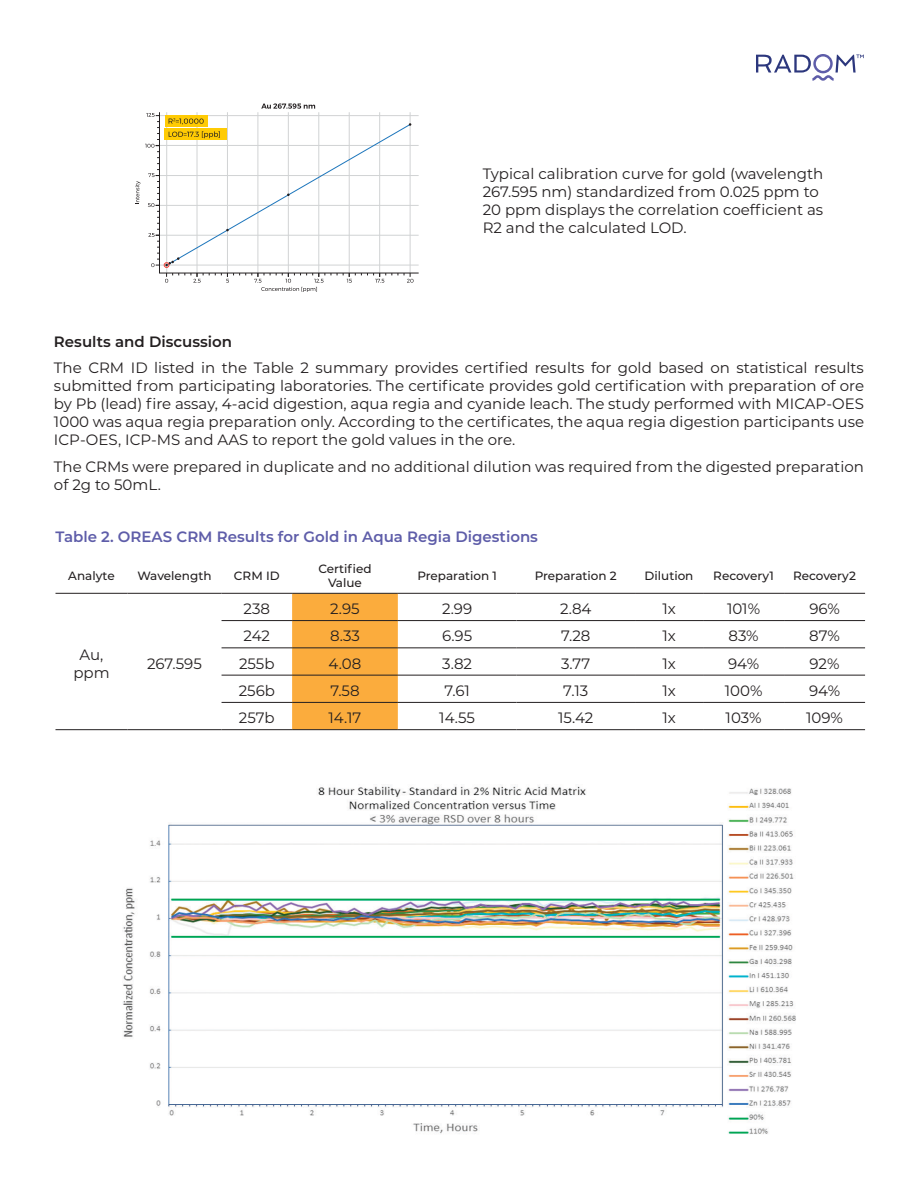
<style>
.page{position:relative;width:918px;height:1188px;background:#fff}
.page>*{position:absolute;margin:0;border:0;box-sizing:border-box;transform-origin:0 0}
.t1{font:15px/18px "Montserrat";color:#231f20}
.t2{font:600 15px "Montserrat";color:#5e5da9}
.t3{font:600 15px "Montserrat";color:#231f20}
.t4{font:500 12px/14.4px "Montserrat";color:#231f20;text-align:center}
</style>
<div class="page">
<img style="left:123px;top:786px;width:673px;height:348px">
<svg style="left:135px;top:103px;width:284px;height:189px"></svg>
<svg style="left:756px;top:54px;width:108px;height:27px"></svg>
<div style="left:292px;top:594px;width:106px;height:135px;background:#fbac3d"></div>
<hr style="left:56px;top:593px;width:71px;height:1px;background:#231f20">
<hr style="left:127px;top:593px;width:95px;height:1px;background:#231f20">
<hr style="left:222px;top:593px;width:70px;height:1px;background:#231f20">
<hr style="left:292px;top:593px;width:106px;height:1px;background:#231f20">
<hr style="left:398px;top:593px;width:118px;height:1px;background:#231f20">
<hr style="left:516px;top:593px;width:119px;height:1px;background:#231f20">
<hr style="left:635px;top:593px;width:68px;height:1px;background:#231f20">
<hr style="left:703px;top:593px;width:81px;height:1px;background:#231f20">
<hr style="left:784px;top:593px;width:81px;height:1px;background:#231f20">
<hr style="left:222px;top:620px;width:70px;height:1px;background:#231f20">
<hr style="left:292px;top:620px;width:106px;height:1px;background:#231f20">
<hr style="left:398px;top:620px;width:118px;height:1px;background:#231f20">
<hr style="left:516px;top:620px;width:119px;height:1px;background:#231f20">
<hr style="left:635px;top:620px;width:68px;height:1px;background:#231f20">
<hr style="left:703px;top:620px;width:81px;height:1px;background:#231f20">
<hr style="left:784px;top:620px;width:81px;height:1px;background:#231f20">
<hr style="left:222px;top:648px;width:70px;height:1px;background:#231f20">
<hr style="left:292px;top:648px;width:106px;height:1px;background:#231f20">
<hr style="left:398px;top:648px;width:118px;height:1px;background:#231f20">
<hr style="left:516px;top:648px;width:119px;height:1px;background:#231f20">
<hr style="left:635px;top:648px;width:68px;height:1px;background:#231f20">
<hr style="left:703px;top:648px;width:81px;height:1px;background:#231f20">
<hr style="left:784px;top:648px;width:81px;height:1px;background:#231f20">
<hr style="left:222px;top:675px;width:70px;height:1px;background:#231f20">
<hr style="left:292px;top:675px;width:106px;height:1px;background:#231f20">
<hr style="left:398px;top:675px;width:118px;height:1px;background:#231f20">
<hr style="left:516px;top:675px;width:119px;height:1px;background:#231f20">
<hr style="left:635px;top:675px;width:68px;height:1px;background:#231f20">
<hr style="left:703px;top:675px;width:81px;height:1px;background:#231f20">
<hr style="left:784px;top:675px;width:81px;height:1px;background:#231f20">
<hr style="left:222px;top:702px;width:70px;height:1px;background:#231f20">
<hr style="left:292px;top:702px;width:106px;height:1px;background:#231f20">
<hr style="left:398px;top:702px;width:118px;height:1px;background:#231f20">
<hr style="left:516px;top:702px;width:119px;height:1px;background:#231f20">
<hr style="left:635px;top:702px;width:68px;height:1px;background:#231f20">
<hr style="left:703px;top:702px;width:81px;height:1px;background:#231f20">
<hr style="left:784px;top:702px;width:81px;height:1px;background:#231f20">
<hr style="left:56px;top:729px;width:71px;height:1px;background:#231f20">
<hr style="left:127px;top:729px;width:95px;height:1px;background:#231f20">
<hr style="left:222px;top:729px;width:70px;height:1px;background:#231f20">
<hr style="left:292px;top:729px;width:106px;height:1px;background:#231f20">
<hr style="left:398px;top:729px;width:118px;height:1px;background:#231f20">
<hr style="left:516px;top:729px;width:119px;height:1px;background:#231f20">
<hr style="left:635px;top:729px;width:68px;height:1px;background:#231f20">
<hr style="left:703px;top:729px;width:81px;height:1px;background:#231f20">
<hr style="left:784px;top:729px;width:81px;height:1px;background:#231f20">
<p class="t1" style="left:483px;top:164px;width:342px">Typical calibration curve for gold (wavelength 267.595 nm) standardized from 0.025 ppm to 20 ppm displays the correlation coefficient as R2 and the calculated LOD.</p>
<p class="t3" style="left:54px;top:331px;width:180px">Results and Discussion</p>
<p class="t1" style="left:54px;top:358px;width:812px;text-align:justify">The CRM ID listed in the Table 2 summary provides certified results for gold based on statistical results submitted from participating laboratories. The certificate provides gold certification with preparation of ore by Pb (lead) fire assay, 4-acid digestion, aqua regia and cyanide leach. The study performed with MICAP-OES 1000 was aqua regia preparation only. According to the certificates, the aqua regia digestion participants use ICP-OES, ICP-MS and AAS to report the gold values in the ore.</p>
<p class="t1" style="left:54px;top:457px;width:811px">The CRMs were prepared in duplicate and no additional dilution was required from the digested preparation of 2g to 50mL.</p>
<p class="t2" style="left:55px;top:526px;width:484px">Table 2. OREAS CRM Results for Gold in Aqua Regia Digestions</p>
<p class="t4" style="left:68px;top:568px;width:48px">Analyte</p>
<p class="t4" style="left:137px;top:568px;width:76px">Wavelength</p>
<p class="t4" style="left:234px;top:568px;width:47px">CRM ID</p>
<p class="t4" style="left:318px;top:561px;width:55px">Certified<br>Value</p>
<p class="t4" style="left:417px;top:568px;width:81px">Preparation 1</p>
<p class="t4" style="left:535px;top:568px;width:84px">Preparation 2</p>
<p class="t4" style="left:645px;top:568px;width:50px">Dilution</p>
<p class="t4" style="left:713px;top:568px;width:62px">Recovery1</p>
<p class="t4" style="left:793px;top:568px;width:64px">Recovery2</p>
<p class="t1" style="left:73px;top:645px;width:38px;text-align:center">Au, ppm</p>
<p class="t1" style="left:147px;top:654px;width:56px">267.595</p>
<p class="t1" style="left:244px;top:599px;width:28px">238</p>
<p class="t1" style="left:330px;top:599px;width:31px">2.95</p>
<p class="t1" style="left:442px;top:599px;width:32px">2.99</p>
<p class="t1" style="left:560px;top:599px;width:33px">2.84</p>
<p class="t1" style="left:662px;top:599px;width:15px">1x</p>
<p class="t1" style="left:727px;top:599px;width:35px">101%</p>
<p class="t1" style="left:809px;top:599px;width:32px">96%</p>
<p class="t1" style="left:244px;top:627px;width:28px">242</p>
<p class="t1" style="left:330px;top:627px;width:31px">8.33</p>
<p class="t1" style="left:442px;top:627px;width:32px">6.95</p>
<p class="t1" style="left:561px;top:627px;width:31px">7.28</p>
<p class="t1" style="left:662px;top:627px;width:15px">1x</p>
<p class="t1" style="left:728px;top:627px;width:32px">83%</p>
<p class="t1" style="left:809px;top:627px;width:32px">87%</p>
<p class="t1" style="left:239px;top:654px;width:37px">255b</p>
<p class="t1" style="left:329px;top:654px;width:34px">4.08</p>
<p class="t1" style="left:442px;top:654px;width:31px">3.82</p>
<p class="t1" style="left:561px;top:654px;width:31px">3.77</p>
<p class="t1" style="left:662px;top:654px;width:15px">1x</p>
<p class="t1" style="left:728px;top:654px;width:33px">94%</p>
<p class="t1" style="left:809px;top:654px;width:32px">92%</p>
<p class="t1" style="left:239px;top:681px;width:38px">256b</p>
<p class="t1" style="left:330px;top:681px;width:31px">7.58</p>
<p class="t1" style="left:444px;top:681px;width:27px">7.61</p>
<p class="t1" style="left:563px;top:681px;width:26px">7.13</p>
<p class="t1" style="left:662px;top:681px;width:15px">1x</p>
<p class="t1" style="left:725px;top:681px;width:39px">100%</p>
<p class="t1" style="left:809px;top:681px;width:33px">94%</p>
<p class="t1" style="left:239px;top:708px;width:37px">257b</p>
<p class="t1" style="left:329px;top:708px;width:34px">14.17</p>
<p class="t1" style="left:439px;top:708px;width:37px">14.55</p>
<p class="t1" style="left:558px;top:708px;width:37px">15.42</p>
<p class="t1" style="left:662px;top:708px;width:15px">1x</p>
<p class="t1" style="left:726px;top:708px;width:37px">103%</p>
<p class="t1" style="left:806px;top:708px;width:38px">109%</p>
</div>
